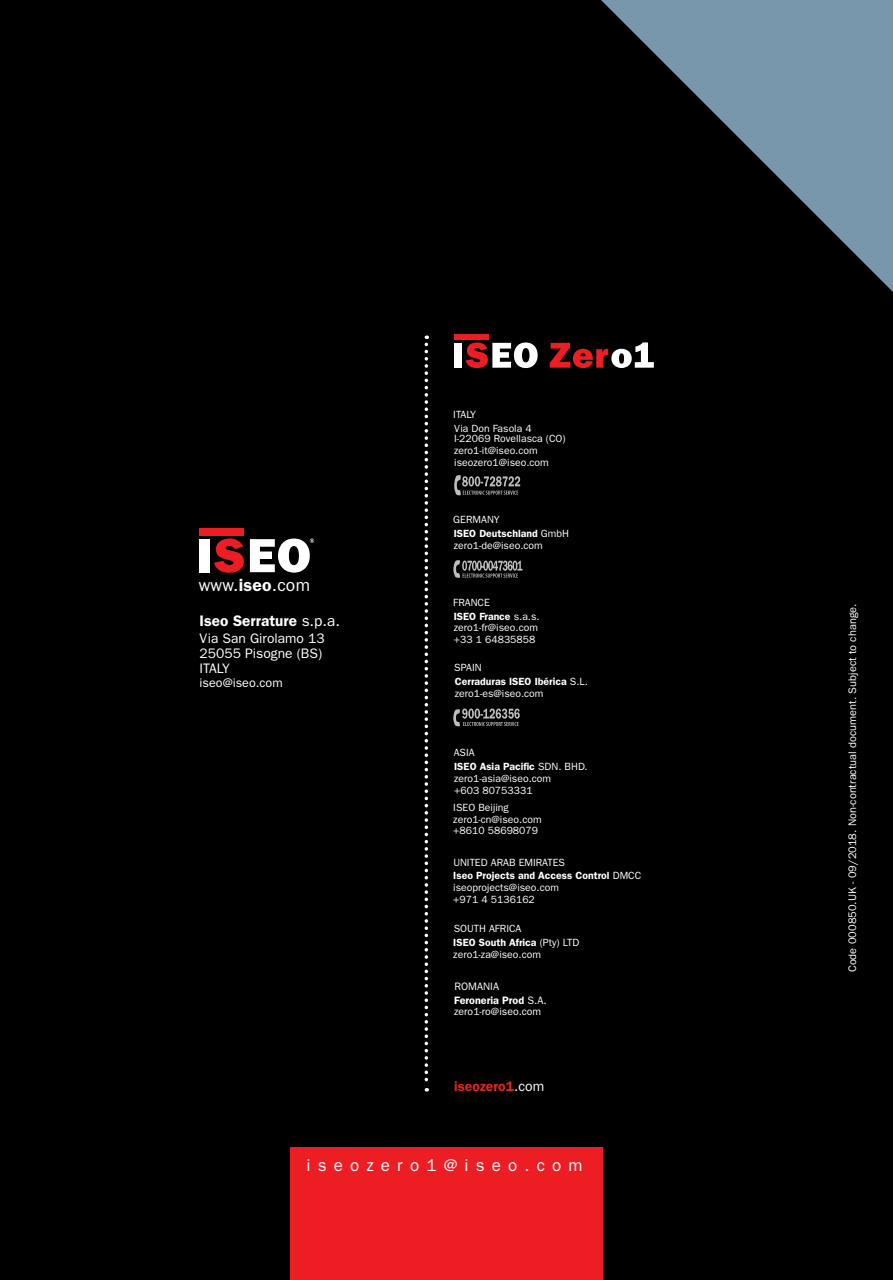
<style>
.page{position:relative;width:893px;height:1280px;background:#000}
.page>*{position:absolute;margin:0;border:0;box-sizing:border-box;transform-origin:0 0}
.t1{font:17.5px "ITC Franklin Gothic Std";letter-spacing:.015em;color:#fff}
.t2{font:17.15px "Franklin Gothic";letter-spacing:.415em;color:#fff}
.t3{font:600 15.4px "ITC Franklin Gothic Std";color:#fff}
.t4{font:600 14px "ITC Franklin Gothic Std";color:#df271c}
.t5{font:13.83px/15.4px "ITC Franklin Gothic Std";color:#fff}
.t6{font:12.6px "ITC Franklin Gothic Std";color:#fff}
.t7{font:11.03px "ITC Franklin Gothic Std";color:#fff}
.t8{font:600 10.85px "ITC Franklin Gothic Std";color:#fff}
.t9{font:10.85px "ITC Franklin Gothic Std";color:#fff}
.t10{font:10.5px/11.7px "ITC Franklin Gothic Std";color:#fff}
.t11{font:600 10.5px/13.8px "ITC Franklin Gothic Std";color:#fff}
.s1{font-weight:600}
.s2{font-weight:400}
.s3{font-weight:400;color:#fff}
</style>
<div class="page">
<div style="left:290px;top:1147px;width:313px;height:133px;background:#ed1d24"></div>
<svg style="left:601px;top:0;width:292px;height:292px"></svg>
<div style="left:454px;top:334px;width:34px;height:6px;background:#ed1d24"></div>
<div style="left:454px;top:343px;width:8px;height:25px;background:#fff"></div>
<svg style="left:466px;top:342px;width:72px;height:26px"></svg>
<svg style="left:550px;top:342px;width:104px;height:26px"></svg>
<svg style="left:453px;top:560px;width:70px;height:18px"></svg>
<svg style="left:454px;top:475px;width:66px;height:21px"></svg>
<svg style="left:453px;top:708px;width:67px;height:19px"></svg>
<div style="left:200px;top:539px;width:10px;height:33px;background:#fff"></div>
<svg style="left:214px;top:538px;width:30px;height:35px"></svg>
<div style="left:200px;top:528px;width:44px;height:8px;background:#ed1d24"></div>
<svg style="left:250px;top:538px;width:64px;height:35px"></svg>
<svg style="left:425px;top:335px;width:3px;height:756px"></svg>
<p class="t10" style="left:453px;top:409px;width:24px">ITALY</p>
<p class="t10" style="left:454px;top:423px;width:113px;line-height:10.5px">Via Don Fasola 4<br>I-22069 Rovellasca (CO)</p>
<p class="t10" style="left:454px;top:444px;width:96px">zero1-it@iseo.com iseozero1@iseo.com</p>
<p class="t10" style="left:453px;top:514px;width:48px">GERMANY</p>
<h1 class="t1" style="left:199px;top:575px;width:113px">www.<span class="s1">iseo</span>.com</h1>
<h3 class="t3" style="left:200px;top:611px;width:142px">Iseo Serrature <span class="s2">s.p.a.</span></h3>
<h3 class="t5" style="left:200px;top:630px;width:127px">Via San Girolamo 13<br>25055 Pisogne (BS)<br>ITALY</h3>
<p class="t6" style="left:200px;top:675px;width:85px">iseo@iseo.com</p>
<p class="t10" style="left:454px;top:528px;width:117px"><span class="s1">ISEO Deutschland</span> GmbH zero1-de@iseo.com</p>
<p class="t10" style="left:453px;top:596px;width:38px">FRANCE</p>
<p class="t10" style="left:454px;top:610px;width:87px"><span class="s1">ISEO France</span> s.a.s. zero1-fr@iseo.com +33 1 64835858</p>
<p class="t10" style="left:454px;top:662px;width:29px">SPAIN</p>
<p class="t11" style="left:455px;top:675px;width:135px;line-height:11.7px">Cerraduras ISEO Ibérica <span class="s2">S.L. zero1-es@iseo.com</span></p>
<p class="t11" style="left:454px;top:746px;width:135px"><span class="s2">ASIA<br></span>ISEO Asia Pacific <span class="s2">SDN. BHD.</span></p>
<p class="t10" style="left:454px;top:772px;width:98px">zero1-asia@iseo.com +603 80753331</p>
<p class="t10" style="left:453px;top:801px;width:90px">ISEO Beijing zero1-cn@iseo.com +8610 58698079</p>
<p class="t10" style="left:453px;top:856px;width:113px">UNITED ARAB EMIRATES</p>
<p class="t10" style="left:453px;top:870px;width:189px"><span class="s1">Iseo Projects and Access Control</span> DMCC iseoprojects@iseo.com<br>+971 4 5136162</p>
<p class="t10" style="left:454px;top:923px;width:69px">SOUTH AFRICA</p>
<p class="t10" style="left:453px;top:937px;width:128px"><span class="s1">ISEO South Africa</span> (Pty) LTD zero1-za@iseo.com</p>
<p class="t9" style="left:455px;top:980px;width:46px">ROMANIA</p>
<p class="t8" style="left:454px;top:994px;width:94px">Feroneria Prod <span class="s2">S.A.</span></p>
<p class="t10" style="left:454px;top:1005px;width:88px">zero1-ro@iseo.com</p>
<h3 class="t4" style="left:454px;top:1078px;width:92px">iseozero1<span class="s3">.com</span></h3>
<h2 class="t2" style="left:307px;top:1155px;width:277px">iseozero1@iseo.com</h2>
<p class="t7" style="left:846px;top:972px;width:370px;rotate:-90deg">Code 000850.UK - 09/2018. Non-contractual document. Subject to change.</p>
</div>
